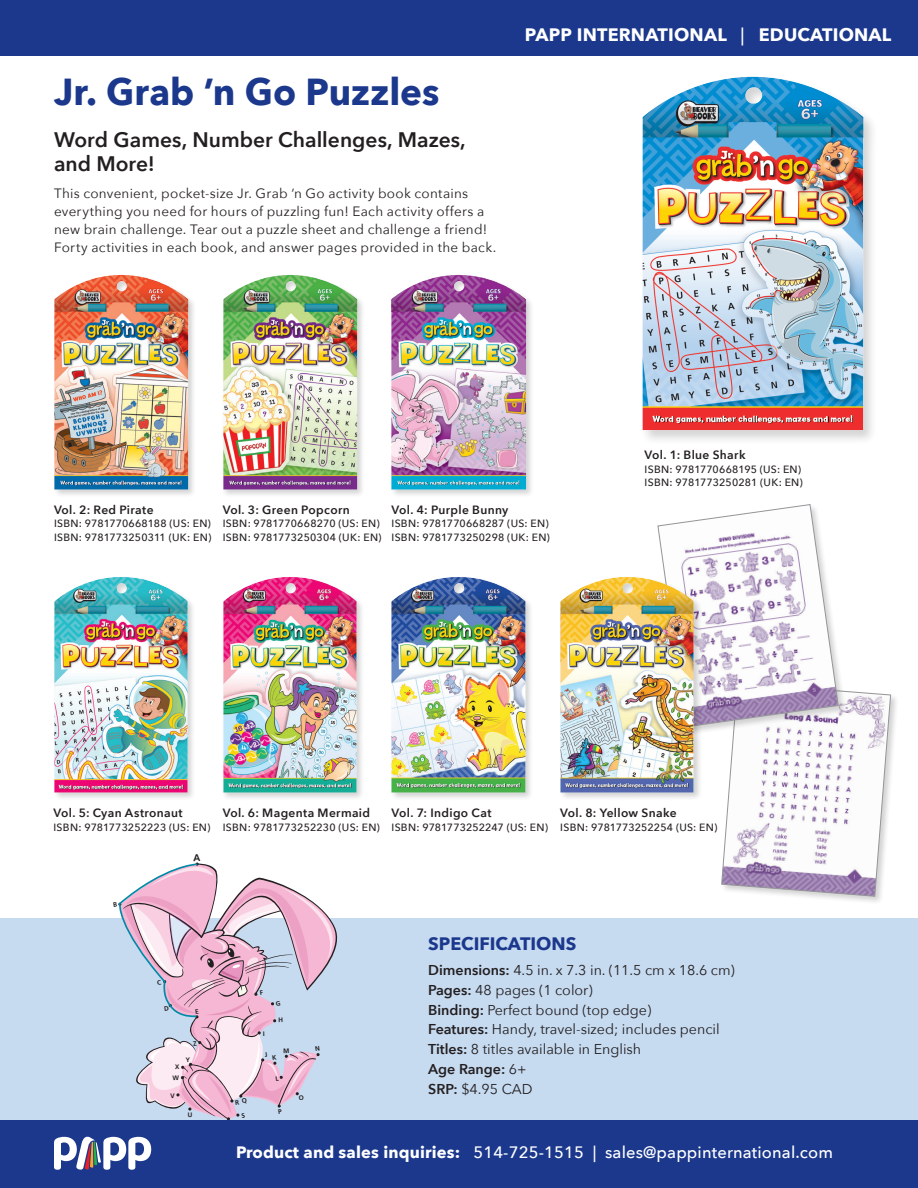
<style>
.page{position:relative;width:918px;height:1188px;background:#fff}
.page>*{position:absolute;margin:0;border:0;box-sizing:border-box;transform-origin:0 0}
.t1{font:700 37.5px "Avenir Next";color:#1b388c}
.t2{font:600 21px/24px "Avenir Next";color:#231f20}
.t3{font:700 18px "Avenir Next";letter-spacing:.01em;color:#fff}
.t4{font:700 18px "Avenir Next";color:#1b388c}
.t5{font:500 16.5px "Avenir Next";letter-spacing:.01em;color:#fff}
.t6{font:14.25px/19.8px "Avenir Next";color:#231f20}
.t7{font:13.5px/18px "Avenir Next";letter-spacing:.02em;color:#231f20}
.t8{font:600 12px "Avenir Next";letter-spacing:.03em;color:#231f20}
.t9{font:500 10.5px/13.5px "Avenir Next";letter-spacing:.015em;color:#231f20}
.s1{font-weight:500}
.s2{font-weight:600}
.s3{font-weight:700}
</style>
<div class="page">
<div style="left:0;top:918px;width:918px;height:270px;background:#c6daf0"></div>
<div style="left:720px;top:682px;width:179px;height:223px;background:#231f20;opacity:.2"></div>
<svg style="left:657px;top:504px;width:234px;height:393px"></svg>
<img style="left:625px;top:55px;width:256px;height:385px">
<div style="left:53px;top:274px;width:144px;height:224px;background:#231f20;opacity:.2"></div>
<img style="left:54px;top:274px;width:143px;height:216px">
<div style="left:53px;top:576px;width:143px;height:224px;background:#231f20;opacity:.2"></div>
<img style="left:54px;top:576px;width:142px;height:217px">
<div style="left:222px;top:274px;width:144px;height:224px;background:#231f20;opacity:.2"></div>
<img style="left:223px;top:274px;width:143px;height:216px">
<div style="left:222px;top:576px;width:143px;height:224px;background:#231f20;opacity:.2"></div>
<img style="left:223px;top:576px;width:142px;height:217px">
<div style="left:390px;top:274px;width:144px;height:224px;background:#231f20;opacity:.2"></div>
<img style="left:392px;top:274px;width:142px;height:216px">
<div style="left:390px;top:576px;width:143px;height:224px;background:#231f20;opacity:.2"></div>
<img style="left:392px;top:576px;width:141px;height:217px">
<div style="left:559px;top:576px;width:143px;height:224px;background:#231f20;opacity:.2"></div>
<img style="left:560px;top:572px;width:143px;height:221px">
<div style="left:0;top:0;width:918px;height:55px;background:#1b388c"></div>
<div style="left:0;top:1120px;width:918px;height:68px;background:#1b388c"></div>
<svg style="left:54px;top:1136px;width:97px;height:34px"></svg>
<svg style="left:118px;top:862px;width:220px;height:258px"></svg>
<h1 class="t1" style="left:54px;top:59px;width:387px">Jr. Grab ’n Go Puzzles</h1>
<h2 class="t2" style="left:54px;top:127px;width:413px">Word Games, Number Challenges, Mazes, and More!</h2>
<p class="t7" style="left:54px;top:184px;width:444px">This convenient, pocket-size Jr. Grab ‘n Go activity book contains everything you need for hours of puzzling fun! Each activity offers a new brain challenge. Tear out a puzzle sheet and challenge a friend!<br>Forty activities in each book, and answer pages provided in the back.</p>
<h3 class="t3" style="left:525px;top:19px;width:368px">PAPP INTERNATIONAL <span class="s1">|</span> EDUCATIONAL</h3>
<p class="t8" style="left:645px;top:445px;width:102px">Vol. 1: Blue Shark</p>
<p class="t9" style="left:645px;top:462px;width:160px">ISBN: 9781770668195 (US: EN)<br>ISBN: 9781773250281 (UK: EN)</p>
<p class="t8" style="left:54px;top:499px;width:101px">Vol. 2: Red Pirate</p>
<p class="t9" style="left:54px;top:516px;width:159px">ISBN: 9781770668188 (US: EN)<br>ISBN: 9781773250311 (UK: EN)</p>
<p class="t8" style="left:223px;top:499px;width:129px">Vol. 3: Green Popcorn</p>
<p class="t9" style="left:223px;top:516px;width:160px">ISBN: 9781770668270 (US: EN)<br>ISBN: 9781773250304 (UK: EN)</p>
<p class="t8" style="left:392px;top:499px;width:118px">Vol. 4: Purple Bunny</p>
<p class="t9" style="left:392px;top:516px;width:160px">ISBN: 9781770668287 (US: EN)<br>ISBN: 9781773250298 (UK: EN)</p>
<p class="t8" style="left:53px;top:803px;width:131px">Vol. 5: Cyan Astronaut</p>
<p class="t9" style="left:53px;top:820px;width:159px">ISBN: 9781773252223 (US: EN)</p>
<p class="t8" style="left:223px;top:803px;width:149px">Vol. 6: Magenta Mermaid</p>
<p class="t9" style="left:223px;top:820px;width:159px">ISBN: 9781773252230 (US: EN)</p>
<p class="t8" style="left:392px;top:803px;width:102px">Vol. 7: Indigo Cat</p>
<p class="t9" style="left:392px;top:820px;width:158px">ISBN: 9781773252247 (US: EN)</p>
<p class="t8" style="left:560px;top:803px;width:118px">Vol. 8: Yellow Snake</p>
<p class="t9" style="left:560px;top:820px;width:159px">ISBN: 9781773252254 (US: EN)</p>
<h3 class="t4" style="left:428px;top:928px;width:150px">SPECIFICATIONS</h3>
<h3 class="t6" style="left:428px;top:960px;width:308px"><span class="s2">Dimensions:</span> 4.5 in. x 7.3 in. (11.5 cm x 18.6 cm)<br><span class="s2">Pages:</span> 48 pages (1 color)<br><span class="s2">Binding:</span> Perfect bound (top edge)<br><span class="s2">Features:</span> Handy, travel-sized; includes pencil<br><span class="s2">Titles:</span> 8 titles available in English<br><span class="s2">Age Range:</span> 6+<br><span class="s2">SRP:</span> $4.95 CAD</h3>
<h3 class="t5" style="left:236px;top:1138px;width:598px"><span class="s3">Product and sales inquiries:</span> 514-725-1515 | sales@pappinternational.com</h3>
</div>
